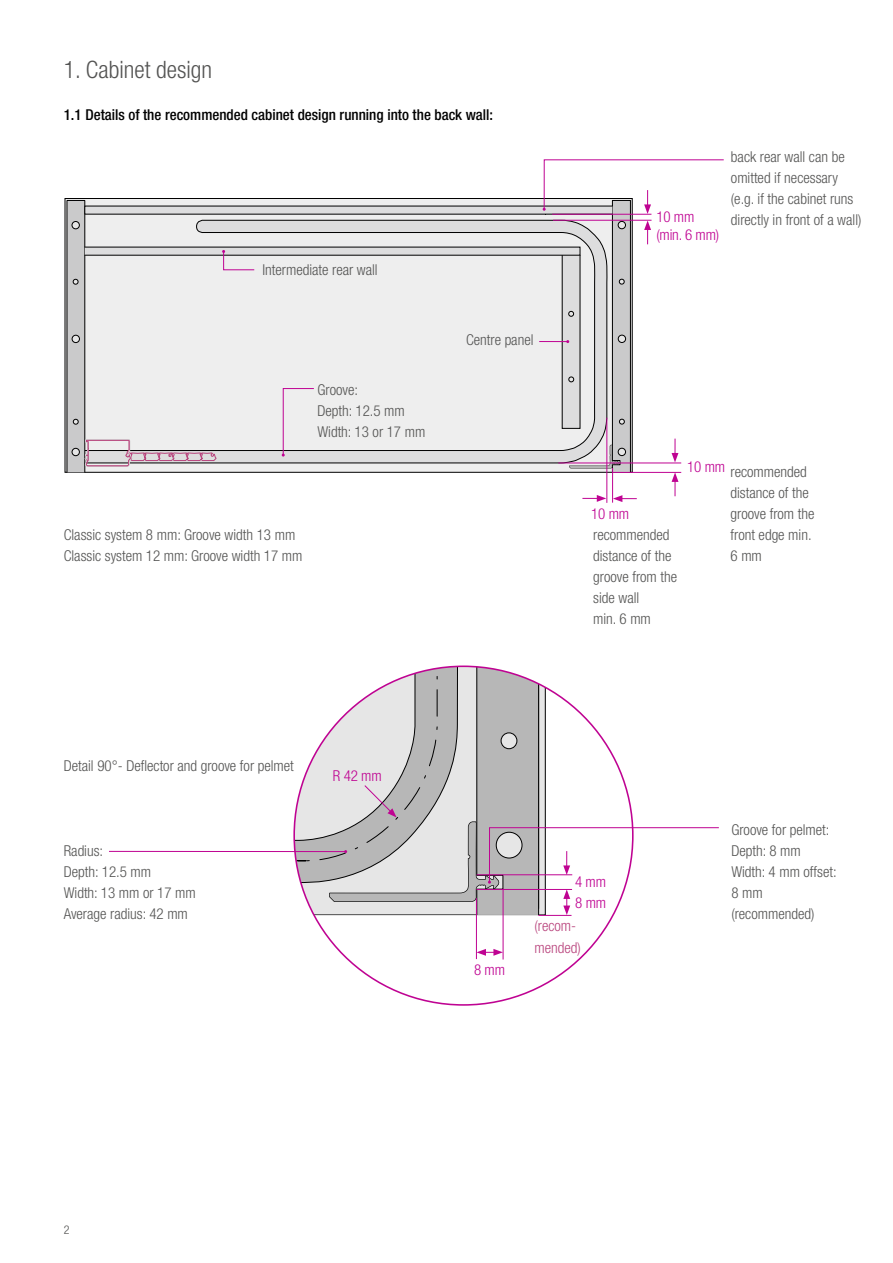
<style>
.page{position:relative;width:893px;height:1263px;background:#fff}
.page>*{position:absolute;margin:0;border:0;box-sizing:border-box;transform-origin:0 0}
.t1{font:300 condensed 24px "Helvetica Neue LT Com";color:#545453}
.t2{font:300 condensed 15px/21px "Helvetica Neue LT Com";color:#545453}
.t3{font:500 condensed 15px "Helvetica Neue LT Com";color:#000}
.t4{font:300 condensed 15px/18px "Helvetica Neue LT Com";letter-spacing:-.01em;color:#bf0392}
.t5{font:300 condensed 15px/22.5px "Helvetica Neue LT Com";color:#b9447d}
.t6{font:300 condensed 12px "Helvetica Neue LT Com";color:#545453}
</style>
<div class="page">
<svg style="left:255px;top:200px;width:284px;height:271px;background:#ddd"></svg>
<svg style="left:255px;top:220px;width:284px;height:244px;background:#e8e8e8"></svg>
<div style="left:84px;top:206px;width:529px;height:8px;background:#ddddde"></div>
<div style="left:84px;top:247px;width:496px;height:9px;background:#ddddde"></div>
<hr style="left:612px;top:468px;width:1px;height:35px;background:#bf0392">
<hr style="left:606px;top:418px;width:1px;height:85px;background:#bf0392">
<svg style="left:66px;top:200px;width:189px;height:273px;background:#dddcdd"></svg>
<svg style="left:282px;top:388px;width:33px;height:69px;background:#e7dee5"></svg>
<svg style="left:539px;top:159px;width:185px;height:343px"></svg>
<hr style="left:503px;top:889px;width:1px;height:70px;background:#bf0392">
<hr style="left:476px;top:898px;width:1px;height:61px;background:#bf0392">
<svg style="left:476px;top:949px;width:27px;height:7px"></svg>
<hr style="left:538px;top:915px;width:33px;height:1px;background:#bf0392">
<hr style="left:109px;top:851px;width:237px;height:1px;background:#bf0392">
<svg style="left:294px;top:666px;width:425px;height:249px"></svg>
<h1 class="t1" style="left:64px;top:56px;width:150px">1. Cabinet design</h1>
<p class="t3" style="left:64px;top:106px;width:431px">1.1 Details of the recommended cabinet design running into the back wall:</p>
<p class="t2" style="left:262px;top:259px;width:117px">Intermediate rear wall</p>
<p class="t2" style="left:317px;top:379px;width:109px">Groove:<br>Depth: 12.5 mm<br>Width: 13 or 17 mm</p>
<p class="t2" style="left:64px;top:525px;width:240px">Classic system 8 mm: Groove width 13 mm<br>Classic system 12 mm: Groove width 17 mm</p>
<p class="t2" style="left:466px;top:329px;width:69px">Centre panel</p>
<p class="t2" style="left:64px;top:756px;width:232px">Detail 90°- Deflector and groove for pelmet</p>
<p class="t4" style="left:333px;top:766px;width:50px">R 42 mm</p>
<p class="t4" style="left:656px;top:208px;width:64px">10 mm (min. 6 mm)</p>
<p class="t2" style="left:731px;top:147px;width:132px">back rear wall can be omitted if necessary (e.g. if the cabinet runs directly in front of a wall)</p>
<p class="t4" style="left:591px;top:505px;width:39px">10 mm</p>
<p class="t2" style="left:593px;top:525px;width:85px">recommended distance of the groove from the side wall<br>min. 6 mm</p>
<p class="t4" style="left:687px;top:458px;width:39px">10 mm</p>
<p class="t2" style="left:730px;top:462px;width:85px">recommended distance of the groove from the front edge min.<br>6 mm</p>
<p class="t2" style="left:64px;top:840px;width:134px">Radius:<br>Depth: 12.5 mm<br>Width: 13 mm or 17 mm<br>Average radius: 42 mm</p>
<p class="t6" style="left:64px;top:1222px;width:7px">2</p>
<p class="t4" style="left:474px;top:961px;width:32px">8 mm</p>
<p class="t4" style="left:575px;top:872px;width:32px">4 mm</p>
<p class="t4" style="left:575px;top:893px;width:32px">8 mm</p>
<p class="t5" style="left:534px;top:914px;width:48px">(recom&shy;mended)</p>
<p class="t2" style="left:731px;top:819px;width:107px">Groove for pelmet:<br>Depth: 8 mm<br>Width: 4 mm offset:<br>8 mm (recommended)</p>
</div>
